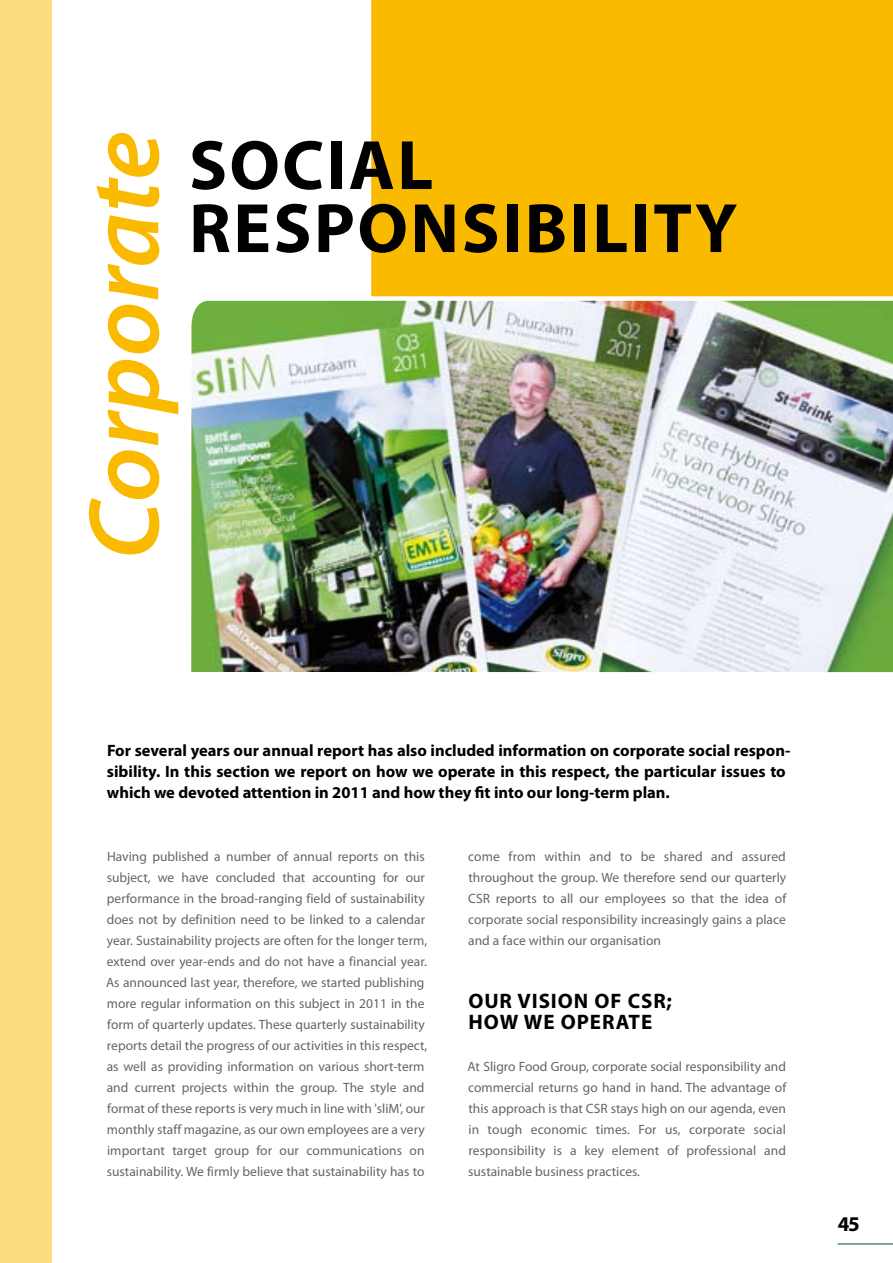
<style>
.page{position:relative;width:893px;height:1263px;background:#fff}
.page>*{position:absolute;margin:0;border:0;box-sizing:border-box;transform-origin:0 0}
.t1{font:italic 600 101.25px "Myriad Pro";color:#faba00}
.t2{font:700 70.5px/63px "Myriad Pro";letter-spacing:.035em;color:#000}
.t3{font:700 21px "Myriad Pro";letter-spacing:.045em;color:#000}
.t4{font:700 16.5px/21px "Myriad Pro";color:#000}
.t5{font:13.5px/21px "Myriad Pro";color:#646567;text-align:justify}
</style>
<div class="page">
<div style="left:371px;top:0;width:522px;height:294px;background:#faba00"></div>
<div style="left:0;top:0;width:51px;height:1263px;background:#fcdd80"></div>
<hr style="left:838px;top:1243px;width:55px;height:1px;background:#00513b">
<img style="left:191px;top:294px;width:702px;height:379px">
<h1 class="t1" style="left:60px;top:559px;width:430px;rotate:-90deg">Corporate</h1>
<h2 class="t2" style="left:189px;top:131px;width:550px">social responsibi lity</h2>
<p class="t4" style="left:107px;top:739px;width:685px">For several years our annual report has also included information on corporate social respon&shy;sibility. In this section we report on how we operate in this respect, the particular issues to which we devoted attention in 2011 and how they fit into our long-term plan.</p>
<p class="t5" style="left:106px;top:846px;width:323px;text-align:left">Having published a number of annual reports on this subject, we have concluded that accounting for our performance in the broad-ranging field of sustainability does not by definition need to be linked to a calendar year. Sustainability projects are often for the longer term, extend over year-ends and do not have a financial year.<br>As announced last year, therefore, we started publishing more regular information on this subject in 2011 in the form of quarterly updates. These quarterly sustainability reports detail the progress of our activities in this respect, as well as providing information on various short-term and current projects within the group. The style and format of these reports is very much in line with 'sliM', our monthly staff magazine, as our own employees are a very important target group for our communications on sustainability. We firmly believe that sustainability has to</p>
<p class="t5" style="left:468px;top:846px;width:320px">come from within and to be shared and assured throughout the group. We therefore send our quarterly CSR reports to all our employees so that the idea of corporate social responsibility increasingly gains a place and a face within our organisation</p>
<h3 class="t3" style="left:468px;top:987px;width:173px">Our vision of CSR</h3>
<h3 class="t3" style="left:667px;top:987px;width:7px">;</h3>
<h3 class="t3" style="left:469px;top:1008px;width:185px">how we operate</h3>
<p class="t5" style="left:467px;top:1056px;width:320px">At Sligro Food Group, corporate social responsibility and commercial returns go hand in hand. The advantage of this approach is that CSR stays high on our agenda, even in tough economic times. For us, corporate social responsibility is a key element of professional and sustainable business practices.</p>
<h3 class="t3" style="left:838px;top:1210px;width:24px">45</h3>
</div>
